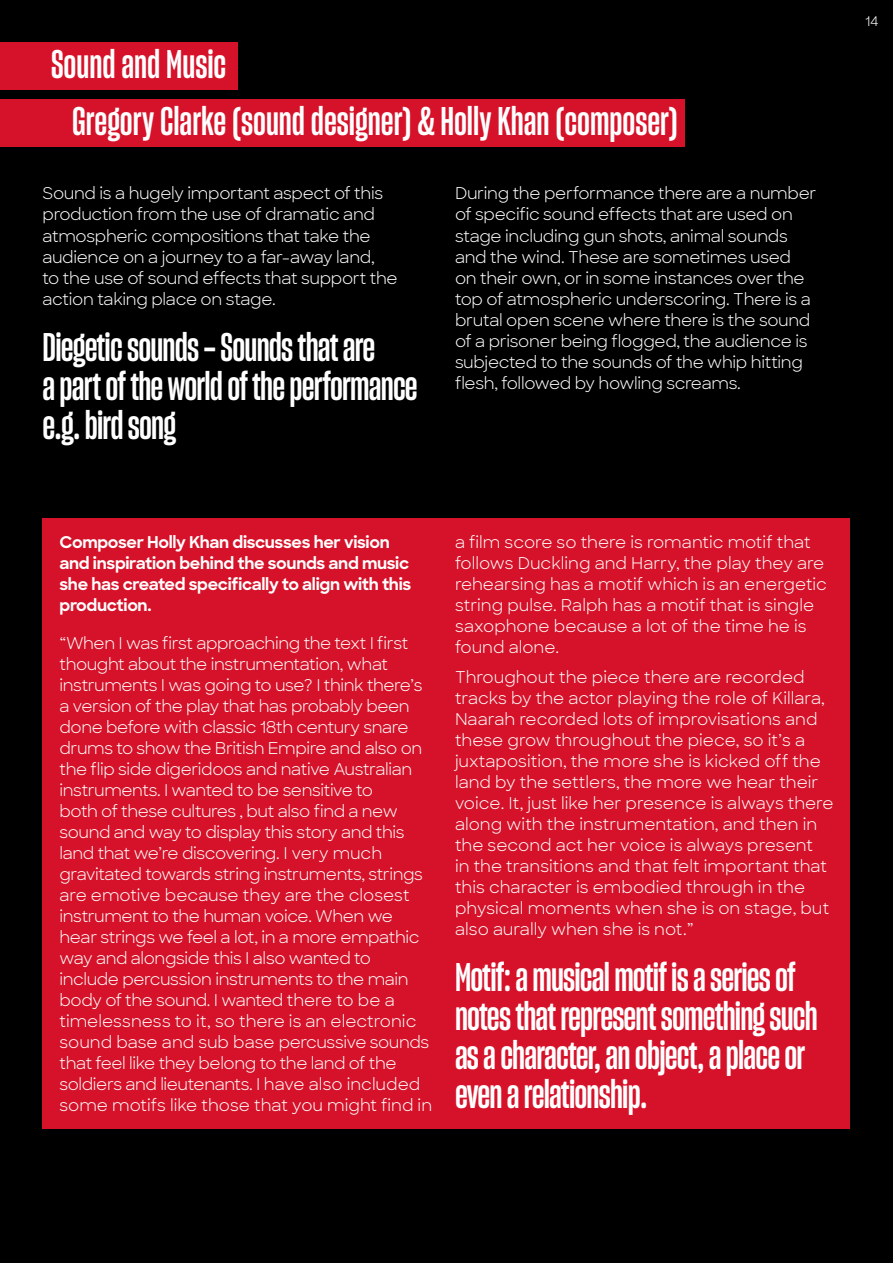
<style>
.page{position:relative;width:893px;height:1263px;background:#000}
.page>*{position:absolute;margin:0;border:0;box-sizing:border-box;transform-origin:0 0}
.t1{font:39px/39px "Sharp Grotesk Sm Bold 12";letter-spacing:-.02em;color:#fff}
.t2{font:39px/56.7px "Sharp Grotesk Sm Bold 12";color:#fff}
.t3{font:16.5px/21px "Sharp Sans";letter-spacing:-.02em;color:#fff}
.t4{font:16.5px/21px "Sharp Sans";color:#fff}
.t5{font:700 16.5px/21px "Sharp Sans";letter-spacing:-.02em;color:#fff}
.t6{font:13.5px "Sharp Sans";color:#fff}
</style>
<div class="page">
<div style="left:0;top:43px;width:237px;height:47px;background:#d51229"></div>
<div style="left:0;top:99px;width:685px;height:48px;background:#d51229"></div>
<div style="left:43px;top:519px;width:807px;height:610px;background:#d51229"></div>
<h1 class="t2" style="left:72px;top:35px;width:607px;text-indent:-21px">Sound and Music<br>Gregory Clarke (sound designer) &amp; Holly Khan (composer)</h1>
<p class="t3" style="left:43px;top:182px;width:357px">Sound is a hugely important aspect of this production from the use of dramatic and atmospheric compositions that take the audience on a journey to a far-away land,<br>to the use of sound effects that support the action taking place on stage.</p>
<h1 class="t1" style="left:43px;top:326px;width:377px">Diegetic sounds – Sounds that are<br>a part of the world of the performance e.g. bird song</h1>
<p class="t3" style="left:455px;top:182px;width:363px">During the performance there are a number of specific sound effects that are used on stage including gun shots, animal sounds and the wind. These are sometimes used on their own, or in some instances over the top of atmospheric underscoring. There is a brutal open scene where there is the sound of a prisoner being flogged, the audience is subjected to the sounds of the whip hitting flesh, followed by howling screams.</p>
<p class="t6" style="left:865px;top:11px;width:15px">14</p>
<p class="t5" style="left:60px;top:531px;width:353px">Composer Holly Khan discusses her vision and inspiration behind the sounds and music she has created specifically to align with this production.</p>
<p class="t3" style="left:60px;top:632px;width:374px">“When I was first approaching the text I first thought about the instrumentation, what instruments I was going to use? I think there’s a version of the play that has probably been done before with classic 18th century snare drums to show the British Empire and also on the flip side digeridoos and native Australian instruments. I wanted to be sensitive to<br>both of these cultures , but also find a new sound and way to display this story and this land that we’re discovering. I very much gravitated towards string instruments, strings are emotive because they are the closest instrument to the human voice. When we hear strings we feel a lot, in a more empathic way and alongside this I also wanted to include percussion instruments to the main body of the sound. I wanted there to be a timelessness to it, so there is an electronic sound base and sub base percussive sounds that feel like they belong to the land of the soldiers and lieutenants. I have also included some motifs like those that you might find in</p>
<p class="t4" style="left:455px;top:531px;width:373px">a film score so there is romantic motif that follows Duckling and Harry, the play they are rehearsing has a motif which is an energetic string pulse. Ralph has a motif that is single saxophone because a lot of the time he is found alone.</p>
<p class="t4" style="left:455px;top:665px;width:380px">Throughout the piece there are recorded tracks by the actor playing the role of Killara, Naarah recorded lots of improvisations and these grow throughout the piece, so it’s a juxtaposition, the more she is kicked off the land by the settlers, the more we hear their voice. It, just like her presence is always there along with the instrumentation, and then in the second act her voice is always present<br>in the transitions and that felt important that this character is embodied through in the physical moments when she is on stage, but also aurally when she is not.”</p>
<h1 class="t1" style="left:455px;top:956px;width:364px">Motif: a musical motif is a series of notes that represent something such as a character, an object, a place or even a relationship.</h1>
</div>
